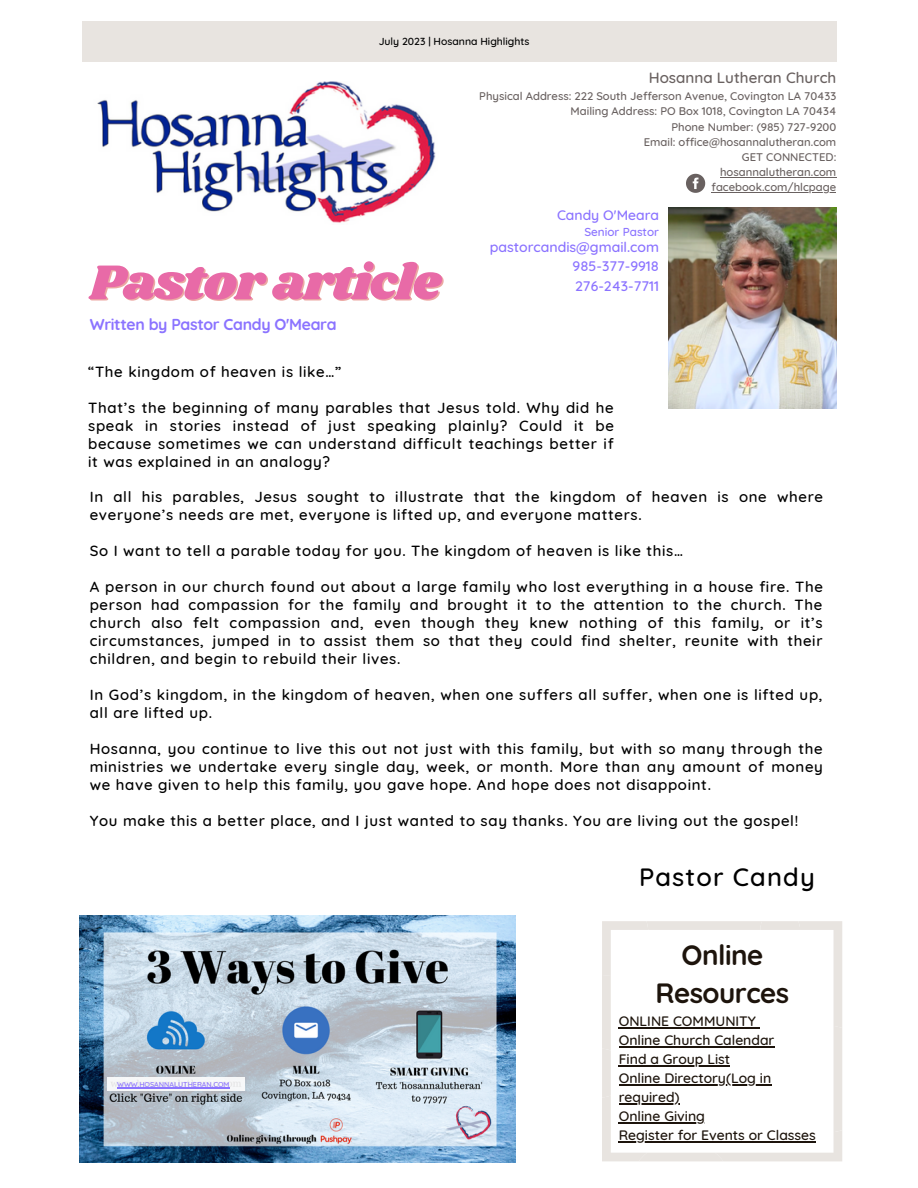
<style>
.page{position:relative;width:918px;height:1188px;background:#fff}
.page>*{position:absolute;margin:0;border:0;box-sizing:border-box;transform-origin:0 0}
.t1{font:50.4px "Shrikhand";letter-spacing:-.025em;color:#e86aa7}
.t2{font:700 27.75px/38.1px "Quicksand";letter-spacing:-.02em;color:#1d140c;text-align:center}
.t3{font:500 25.5px "Quicksand";letter-spacing:.045em;color:#000}
.t4{font:700 15.9px "Quicksand";letter-spacing:-.02em;color:#8b73ff}
.t5{font:500 15.15px "Quicksand";color:#696160}
.t6{font:500 15px/18px "Quicksand";letter-spacing:.045em;color:#000;text-align:justify}
.t7{font:500 14.1px "Quicksand";color:#8b73ff}
.t8{font:500 13.95px/19px "Quicksand";color:#1d140c}
.t9{font:500 13.95px "Quicksand";color:#8b73ff}
.t10{font:500 11.7px "Quicksand";color:#8b73ff}
.t11{font:500 11.25px "Quicksand";color:#696160}
.t12{font:500 10.5px "Quicksand";color:#000}
.t13{font:500 7.2px "Quicksand";color:#8b73ff}
</style>
<div class="page">
<div style="left:82px;top:21px;width:755px;height:41px;background:#e8e4e0"></div>
<hr style="left:720px;top:177px;width:116px;height:1px;background:#696160">
<hr style="left:712px;top:192px;width:124px;height:1px;background:#696160">
<svg style="left:686px;top:174px;width:19px;height:19px"></svg>
<img style="left:97px;top:81px;width:339px;height:142px">
<img style="left:669px;top:208px;width:167px;height:200px">
<img style="left:79px;top:916px;width:437px;height:246px">
<svg style="left:107px;top:1077px;width:137px;height:14px;fill:#f6f7f8"></svg>
<hr style="left:117px;top:1088px;width:113px;height:1px;background:#8b73ff">
<svg style="left:602px;top:921px;width:240px;height:240px"></svg>
<hr style="left:619px;top:1046px;width:155px;height:1px;background:#1d140c">
<hr style="left:619px;top:1065px;width:111px;height:1px;background:#1d140c">
<hr style="left:619px;top:1084px;width:152px;height:1px;background:#1d140c">
<hr style="left:619px;top:1103px;width:61px;height:1px;background:#1d140c">
<hr style="left:619px;top:1122px;width:86px;height:1px;background:#1d140c">
<hr style="left:619px;top:1141px;width:197px;height:1px;background:#1d140c">
<p class="t12" style="left:379px;top:35px;width:152px">July 2023 | Hosanna Highlights</p>
<p class="t1" style="left:90px;top:247px;width:353px">Pastor article</p>
<p class="t4" style="left:90px;top:314px;width:249px">Written by Pastor Candy O'Meara</p>
<p class="t5" style="left:649px;top:68px;width:189px">Hosanna Lutheran Church</p>
<p class="t11" style="left:479px;top:89px;width:359px">Physical Address: 222 South Jefferson Avenue, Covington LA 70433</p>
<p class="t11" style="left:571px;top:104px;width:267px">Mailing Address: PO Box 1018, Covington LA 70434</p>
<p class="t11" style="left:671px;top:119px;width:166px">Phone Number: (985) 727-9200</p>
<p class="t11" style="left:644px;top:134px;width:194px">Email: office@hosannalutheran.com</p>
<p class="t11" style="left:742px;top:149px;width:96px">GET CONNECTED:</p>
<p class="t11" style="left:720px;top:164px;width:118px">hosannalutheran.com</p>
<p class="t11" style="left:712px;top:179px;width:126px">facebook.com/hlcpage</p>
<p class="t9" style="left:557px;top:206px;width:104px">Candy O'Meara</p>
<p class="t10" style="left:584px;top:224px;width:76px">Senior Pastor</p>
<p class="t7" style="left:490px;top:238px;width:171px">pastorcandis@gmail.com</p>
<p class="t7" style="left:573px;top:257px;width:88px">985-377-9918</p>
<p class="t7" style="left:575px;top:276px;width:85px">276-243-7711</p>
<p class="t6" style="left:88px;top:362px;width:255px">“The kingdom of heaven is like…”</p>
<p class="t6" style="left:88px;top:398px;width:527px">That’s the beginning of many parables that Jesus told. Why did he speak in stories instead of just speaking plainly? Could it be because sometimes we can understand difficult teachings better if it was explained in an analogy?</p>
<p class="t6" style="left:90px;top:487px;width:735px">In all his parables, Jesus sought to illustrate that the kingdom of heaven is one where everyone’s needs are met, everyone is lifted up, and everyone matters.</p>
<p class="t6" style="left:90px;top:541px;width:595px">So I want to tell a parable today for you. The kingdom of heaven is like this…</p>
<p class="t6" style="left:90px;top:577px;width:735px">A person in our church found out about a large family who lost everything in a house fire. The person had compassion for the family and brought it to the attention to the church. The church also felt compassion and, even though they knew nothing of this family, or it’s circumstances, jumped in to assist them so that they could find shelter, reunite with their children, and begin to rebuild their lives.</p>
<p class="t6" style="left:90px;top:685px;width:734px">In God’s kingdom, in the kingdom of heaven, when one suffers all suffer, when one is lifted up, all are lifted up.</p>
<p class="t6" style="left:90px;top:739px;width:735px">Hosanna, you continue to live this out not just with this family, but with so many through the ministries we undertake every single day, week, or month. More than any amount of money we have given to help this family, you gave hope. And hope does not disappoint.</p>
<p class="t6" style="left:90px;top:811px;width:710px">You make this a better place, and I just wanted to say thanks. You are living out the gospel!</p>
<p class="t3" style="left:639px;top:861px;width:177px">Pastor Candy</p>
<p class="t13" style="left:117px;top:1080px;width:114px">WWW.HOSANNALUTHERAN.COM</p>
<p class="t2" style="left:656px;top:935px;width:135px">Online<br>Resources</p>
<p class="t8" style="left:619px;top:1011px;width:139px">ONLINE COMMUNITY</p>
<p class="t8" style="left:619px;top:1030px;width:157px">Online Church Calendar</p>
<p class="t8" style="left:619px;top:1049px;width:113px">Find a Group List</p>
<p class="t8" style="left:619px;top:1068px;width:154px">Online Directory(Log in required)</p>
<p class="t8" style="left:619px;top:1106px;width:88px">Online Giving</p>
<p class="t8" style="left:619px;top:1126px;width:199px">Register for Events or Classes</p>
</div>
